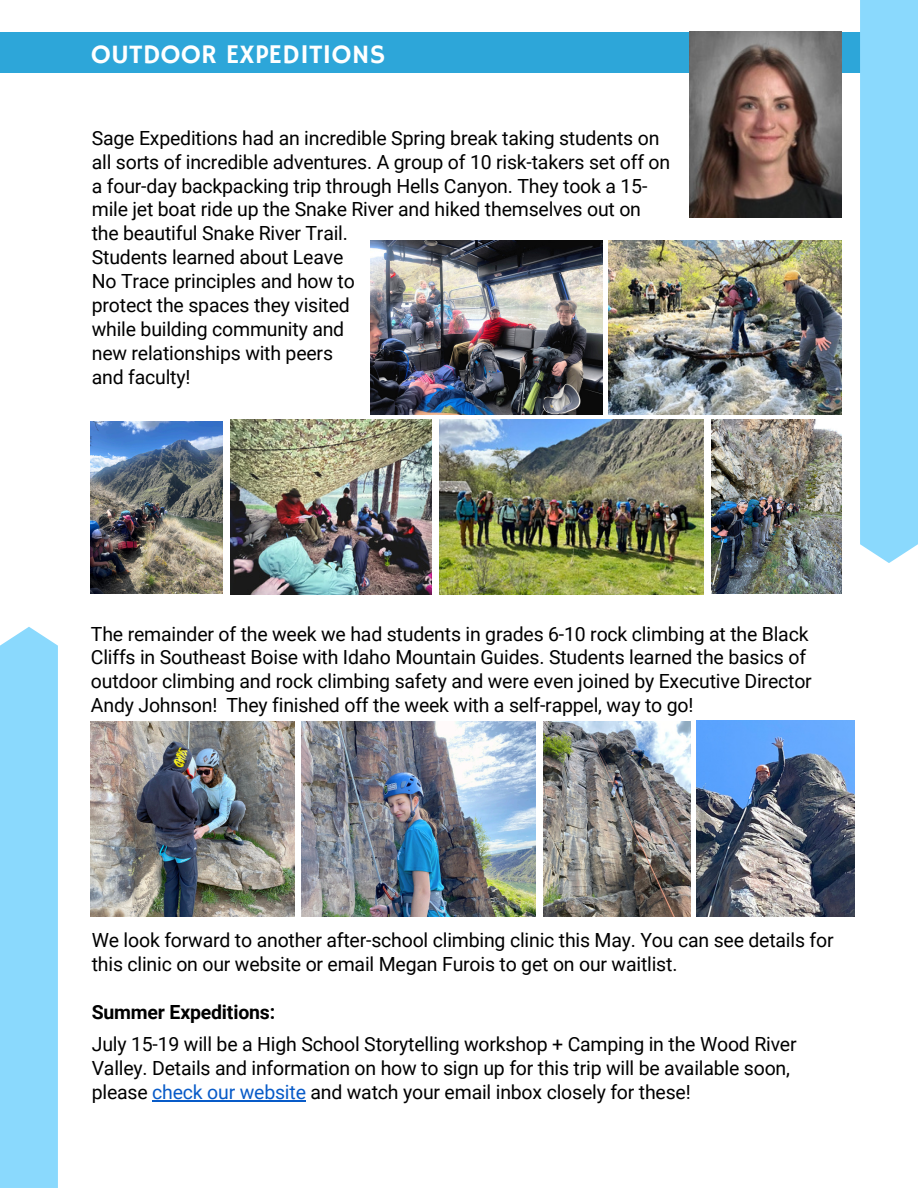
<style>
.page{position:relative;width:918px;height:1188px;background:#fff}
.page>*{position:absolute;margin:0;border:0;box-sizing:border-box;transform-origin:0 0}
.t1{font:27px "Hammersmith One";color:#fff}
.t2{font:19.5px/24px "Roboto";letter-spacing:-.01em;color:#000}
.t3{font:700 19.5px "Roboto";letter-spacing:-.01em;color:#000}
.s1{color:#085bc8}
</style>
<div class="page">
<div style="left:0;top:32px;width:918px;height:41px;background:#2da6d9"></div>
<img style="left:690px;top:32px;width:152px;height:186px">
<img style="left:371px;top:240px;width:231px;height:175px">
<img style="left:230px;top:420px;width:202px;height:174px">
<img style="left:609px;top:240px;width:233px;height:175px">
<img style="left:91px;top:421px;width:132px;height:173px">
<img style="left:91px;top:721px;width:204px;height:196px">
<img style="left:302px;top:721px;width:234px;height:196px">
<img style="left:697px;top:721px;width:157px;height:196px">
<img style="left:543px;top:721px;width:147px;height:196px">
<img style="left:440px;top:420px;width:263px;height:174px">
<img style="left:711px;top:420px;width:131px;height:173px">
<hr style="left:152px;top:1100px;width:154px;height:1px;background:#085bc8">
<div style="left:860px;top:0;width:58px;height:563px;background:#8ad9fd"></div>
<div style="left:0;top:627px;width:58px;height:561px;background:#8ad9fd"></div>
<h1 class="t1" style="left:91px;top:39px;width:296px">OUTDOOR EXPEDITIONS</h1>
<p class="t2" style="left:92px;top:127px;width:580px">Sage Expeditions had an incredible Spring break taking students on all sorts of incredible adventures. A group of 10 risk-takers set off on a four-day backpacking trip through Hells Canyon. They took a 15- mile jet boat ride up the Snake River and hiked themselves out on</p>
<p class="t2" style="left:92px;top:221px;width:265px">the beautiful Snake River Trail.<br>Students learned about Leave<br>No Trace principles and how to protect the spaces they visited while building community and new relationships with peers and faculty!</p>
<p class="t2" style="left:91px;top:622px;width:722px">The remainder of the week we had students in grades 6-10 rock climbing at the Black Cliffs in Southeast Boise with Idaho Mountain Guides. Students learned the basics of outdoor climbing and rock climbing safety and were even joined by Executive Director Andy Johnson! They finished off the week with a self-rappel, way to go!</p>
<p class="t2" style="left:92px;top:929px;width:743px">We look forward to another after-school climbing clinic this May. You can see details for this clinic on our website or email Megan Furois to get on our waitlist.</p>
<p class="t3" style="left:92px;top:1001px;width:185px">Summer Expeditions:</p>
<h2 class="t2" style="left:92px;top:1032px;width:706px">July 15-19 will be a High School Storytelling workshop + Camping in the Wood River<br>Valley. Details and information on how to sign up for this trip will be available soon, please <span class="s1">check our website</span> and watch your email inbox closely for these!</h2>
</div>
